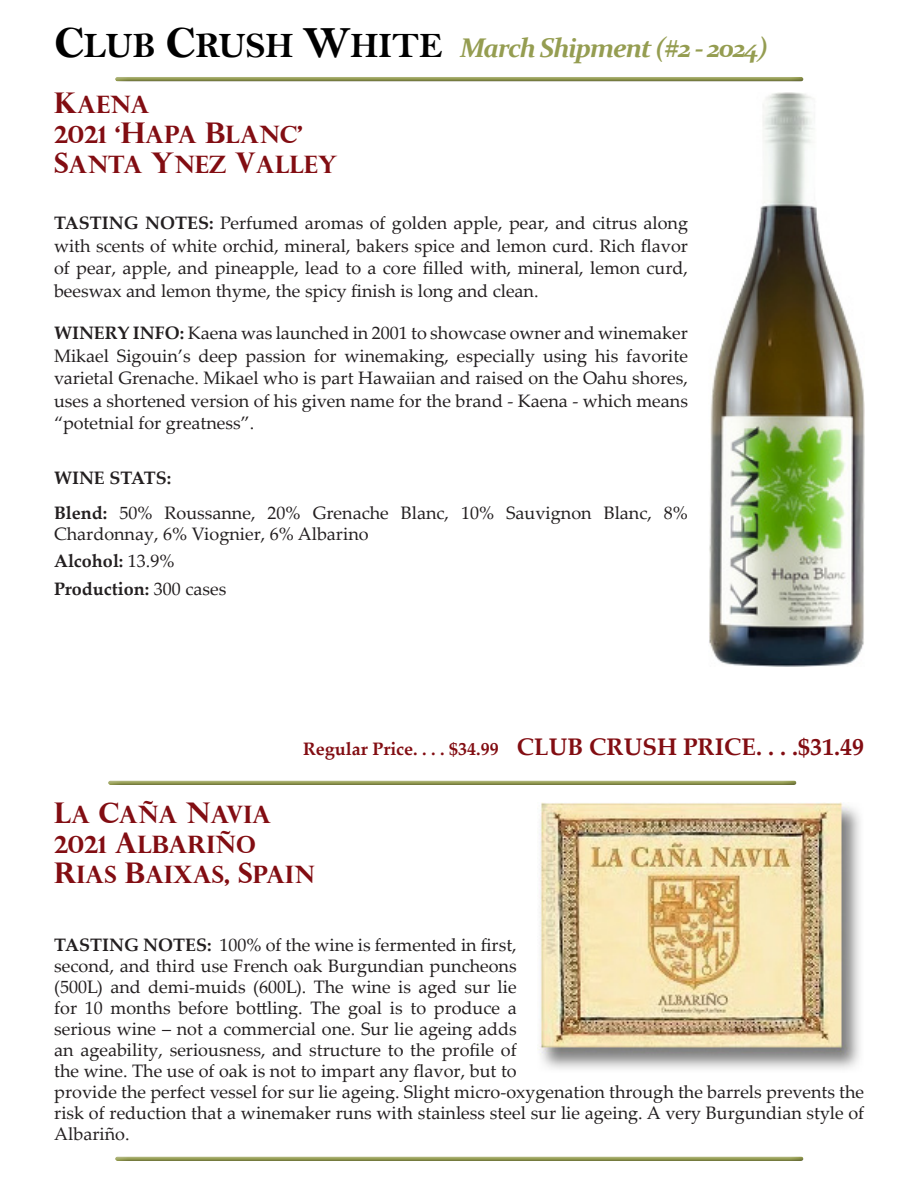
<style>
.page{position:relative;width:918px;height:1188px;background:#fff}
.page>*{position:absolute;margin:0;border:0;box-sizing:border-box;transform-origin:0 0}
.Address{font:italic 700 27px "Constantia";letter-spacing:-.05em;color:#959d51}
.Address-2{font:700 24px "Perpetua Titling";color:#820d12}
.Address-3{font:700 24px "Palatino Linotype";color:#820d12}
.Body_2{font:18px/21px "Palatino Linotype";color:#231f20;text-align:justify}
.Body_2-2{font:700 18px "Palatino Linotype";color:#231f20}
.s1{font-family:"Bell MT Bold";font-weight:400;font-style:normal;font-size:45px;color:#000}
.s2{font-family:"Bell MT Bold";font-weight:400;font-style:normal;font-size:36px;color:#000}
.s3{font-size:28.5px}
.s4{font-weight:700}
.s5{font-weight:400}
.s6{font-size:18px}
</style>
<div class="page">
<div style="left:114px;top:75px;width:692px;height:7px;background:#231f20;opacity:.75"></div>
<div style="left:107px;top:778px;width:692px;height:8px;background:#231f20;opacity:.75"></div>
<div style="left:114px;top:1154px;width:692px;height:8px;background:#231f20;opacity:.75"></div>
<img style="left:537px;top:802px;width:323px;height:267px">
<img style="left:709px;top:92px;width:155px;height:575px">
<p class="Address" style="left:54px;top:29px;width:715px"><span class="s1">C</span><span class="s2">LUB</span> <span class="s1">C</span><span class="s2">RUSH</span> <span class="s1">W</span><span class="s2">HITE</span> March Shipment (#2 - 2024)</p>
<p class="Address-2" style="left:54px;top:89px;width:97px"><span class="s3">K</span>AENA</p>
<p class="Address-2" style="left:54px;top:119px;width:250px">2021 ‘<span class="s3">H</span>APA <span class="s3">B</span>LANC’</p>
<p class="Address-2" style="left:54px;top:149px;width:285px"><span class="s3">S</span>ANTA <span class="s3">Y</span>NEZ <span class="s3">V</span>ALLEY</p>
<p class="Body_2" style="left:54px;top:211px;width:636px;line-height:22.5px"><span class="s4">TASTING NOTES:</span> Perfumed aromas of golden apple, pear, and citrus along with scents of white orchid, mineral, bakers spice and lemon curd. Rich flavor of pear, apple, and pineapple, lead to a core filled with, mineral, lemon curd, beeswax and lemon thyme, the spicy finish is long and clean.</p>
<p class="Body_2" style="left:54px;top:321px;width:636px;line-height:22.5px"><span class="s4">WINERY INFO:</span> Kaena was launched in 2001 to showcase owner and winemaker Mikael Sigouin’s deep passion for winemaking, especially using his favorite varietal Grenache. Mikael who is part Hawaiian and raised on the Oahu shores, uses a shortened version of his given name for the brand - Kaena - which means “potetnial for greatness”.</p>
<p class="Body_2-2" style="left:54px;top:465px;width:119px">WINE STATS:</p>
<p class="Body_2" style="left:54px;top:501px;width:636px"><span class="s4">Blend:</span> 50% Roussanne, 20% Grenache Blanc, 10% Sauvignon Blanc, 8%<br>Chardonnay, 6% Viognier, 6% Albarino</p>
<p class="Body_2-2" style="left:54px;top:549px;width:122px">Alcohol: <span class="s5">13.9%</span></p>
<p class="Body_2-2" style="left:54px;top:576px;width:174px">Production: <span class="s5">300 cases</span></p>
<p class="Address-3" style="left:303px;top:730px;width:563px"><span class="s6">Regular Price. . . . $34.99</span> CLUB CRUSH PRICE. . . .$31.49</p>
<p class="Address-2" style="left:54px;top:799px;width:219px"><span class="s3">L</span>A <span class="s3">C</span>AÑA <span class="s3">N</span>AVIA</p>
<p class="Address-2" style="left:54px;top:829px;width:203px">2021 <span class="s3">A</span>LBARIÑO</p>
<p class="Address-2" style="left:54px;top:859px;width:262px"><span class="s3">R</span>IAS <span class="s3">B</span>AIXAS, <span class="s3">S</span>PAIN</p>
<p class="Body_2" style="left:54px;top:933px;width:812px;text-align:left"><span class="s4">TASTING NOTES:</span> 100% of the wine is fermented in first,<br>second, and third use French oak Burgundian puncheons<br>(500L) and demi-muids (600L). The wine is aged sur lie<br>for 10 months before bottling. The goal is to produce a<br>serious wine – not a commercial one. Sur lie ageing adds<br>an ageability, seriousness, and structure to the profile of<br>the wine. The use of oak is not to impart any flavor, but to<br>provide the perfect vessel for sur lie ageing. Slight micro-oxygenation through the barrels prevents the risk of reduction that a winemaker runs with stainless steel sur lie ageing. A very Burgundian style of Albariño.</p>
</div>
